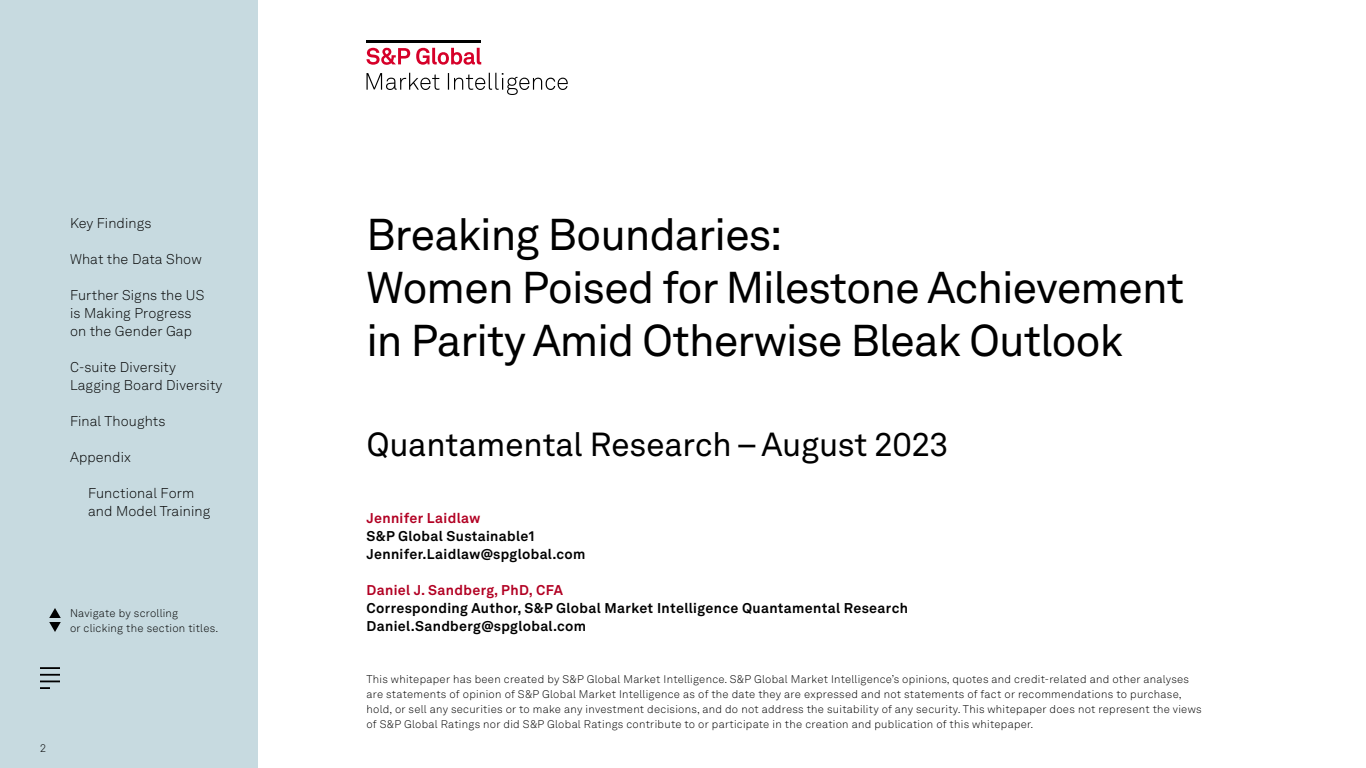
<style>
.page{position:relative;width:1366px;height:768px;background:#fff}
.page>*{position:absolute;margin:0;border:0;box-sizing:border-box;transform-origin:0 0}
.t1{font:44px/52.8px "Akkurat LL";letter-spacing:-.025em;color:#000}
.t2{font:33px "Akkurat LL";letter-spacing:-.01em;color:#000}
.t3{font:300 14px "Akkurat LL";letter-spacing:.01em;color:#000}
.t4{font:700 14px/18px "Akkurat LL";letter-spacing:.025em;color:#000}
.t5{font:700 14px "Akkurat LL";letter-spacing:.025em;color:#b20023}
.t6{font:300 11px/15px "Akkurat LL";letter-spacing:.025em;color:#000}
</style>
<div class="page">
<div style="left:0;top:0;width:258px;height:768px;background:#c7dae0"></div>
<svg style="left:49px;top:608px;width:12px;height:24px"></svg>
<hr style="left:40px;top:667px;width:20px;height:2px;background:#000">
<hr style="left:40px;top:674px;width:20px;height:2px;background:#000">
<svg style="left:40px;top:681px;width:20px;height:8px"></svg>
<svg style="left:367px;top:73px;width:201px;height:22px"></svg>
<svg style="left:366px;top:47px;width:115px;height:18px"></svg>
<hr style="left:366px;top:40px;width:115px;height:3px;background:#000">
<p class="t3" style="left:70px;top:213px;width:83px">Key Findings</p>
<p class="t3" style="left:70px;top:249px;width:133px">What the Data Show</p>
<p class="t3" style="left:70px;top:285px;width:136px">Further Signs the US</p>
<p class="t3" style="left:70px;top:303px;width:123px">is Making Progress</p>
<p class="t3" style="left:70px;top:321px;width:124px">on the Gender Gap</p>
<p class="t3" style="left:70px;top:357px;width:108px">C-suite Diversity</p>
<p class="t3" style="left:70px;top:375px;width:154px">Lagging Board Diversity</p>
<p class="t3" style="left:70px;top:411px;width:97px">Final Thoughts</p>
<p class="t3" style="left:70px;top:447px;width:62px">Appendix</p>
<p class="t3" style="left:88px;top:483px;width:108px">Functional Form</p>
<p class="t3" style="left:88px;top:501px;width:124px">and Model Training</p>
<p class="t6" style="left:70px;top:605px;width:150px">Navigate by scrolling<br>or clicking the section titles.</p>
<p class="t6" style="left:40px;top:741px;width:7px">2</p>
<h1 class="t1" style="left:366px;top:207px;width:819px">Breaking Boundaries:<br>Women Poised for Milestone Achievement in Parity Amid Otherwise Bleak Outlook</h1>
<h2 class="t2" style="left:366px;top:419px;width:583px">Quantamental Research – August 2023</h2>
<p class="t5" style="left:366px;top:507px;width:115px">Jennifer Laidlaw</p>
<p class="t4" style="left:366px;top:526px;width:221px">S&amp;P Global Sustainable1<br>Jennifer.Laidlaw@spglobal.com</p>
<p class="t5" style="left:366px;top:579px;width:198px">Daniel J. Sandberg, PhD, CFA</p>
<p class="t4" style="left:366px;top:598px;width:543px">Corresponding Author, S&amp;P Global Market Intelligence Quantamental Research<br>Daniel.Sandberg@spglobal.com</p>
<p class="t6" style="left:366px;top:671px;width:837px">This whitepaper has been created by S&amp;P Global Market Intelligence. S&amp;P Global Market Intelligence’s opinions, quotes and credit-related and other analyses are statements of opinion of S&amp;P Global Market Intelligence as of the date they are expressed and not statements of fact or recommendations to purchase, hold, or sell any securities or to make any investment decisions, and do not address the suitability of any security. This whitepaper does not represent the views of S&amp;P Global Ratings nor did S&amp;P Global Ratings contribute to or participate in the creation and publication of this whitepaper.</p>
</div>
